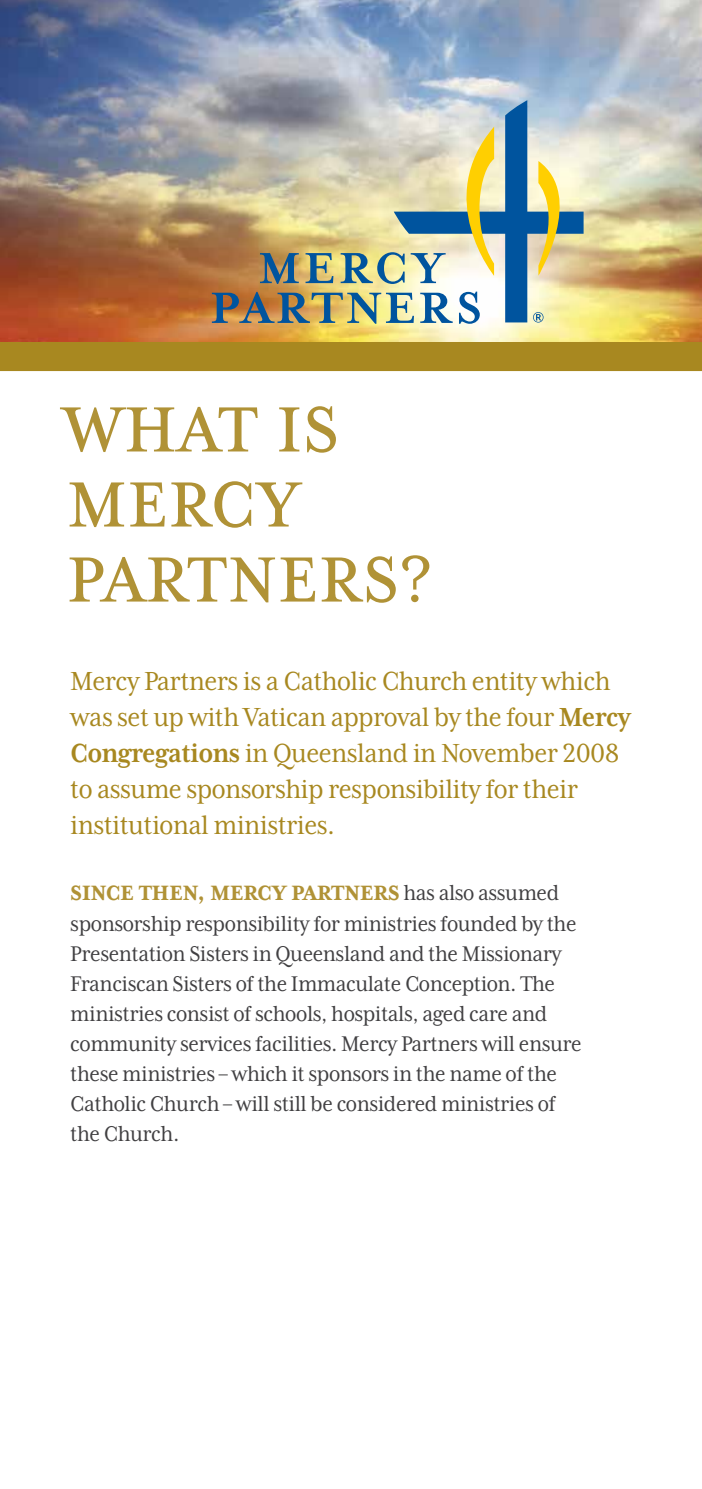
<style>
.page{position:relative;width:702px;height:1489px;background:#fff}
.page>*{position:absolute;margin:0;border:0;box-sizing:border-box;transform-origin:0 0}
.heading{font:92.5px/75px "Mrs Eaves XL Serif Nar OT";color:#b09236}
.drophead2{font:30px/36px "Mrs Eaves XL Serif Nar OT";letter-spacing:-.02em;color:#a88820}
.bodyDrop{font:700 30px "Mrs Eaves XL Serif Nar OT";letter-spacing:-.02em;color:#b09236}
.bodyDrop-2{font:24.5px/30px "Mrs Eaves XL Serif Nar OT";letter-spacing:-.02em;color:#414042}
.s1{font-size:75px}
.s2{font-weight:700}
.s3{font-weight:400;font-size:24.5px;color:#414042}
</style>
<div class="page">
<div style="left:0;top:341px;width:702px;height:30px;background:#a88820"></div>
<img style="left:0;top:0;width:702px;height:341px">
<img style="left:212px;top:100px;width:374px;height:224px">
<p class="heading" style="left:62px;top:386px;width:278px">what is mercy</p>
<p class="heading" style="left:66px;top:536px;width:368px">partners<span class="s1">?</span></p>
<p class="drophead2" style="left:70px;top:663px;width:563px">Mercy Partners is a Catholic Church entity which was set up with Vatican approval by the four <span class="s2">Mercy Congregations</span> in Queensland in November 2008 to assume sponsorship responsibility for their institutional ministries.</p>
<p class="bodyDrop" style="left:70px;top:876px;width:490px">since then, mercy partners <span class="s3">has also assumed</span></p>
<p class="bodyDrop-2" style="left:70px;top:908px;width:513px">sponsorship responsibility for ministries founded by the Presentation Sisters in Queensland and the Missionary Franciscan Sisters of the Immaculate Conception. The ministries consist of schools, hospitals, aged care and community services facilities. Mercy Partners will ensure these ministries – which it sponsors in the name of the Catholic Church – will still be considered ministries of the Church.</p>
</div>
